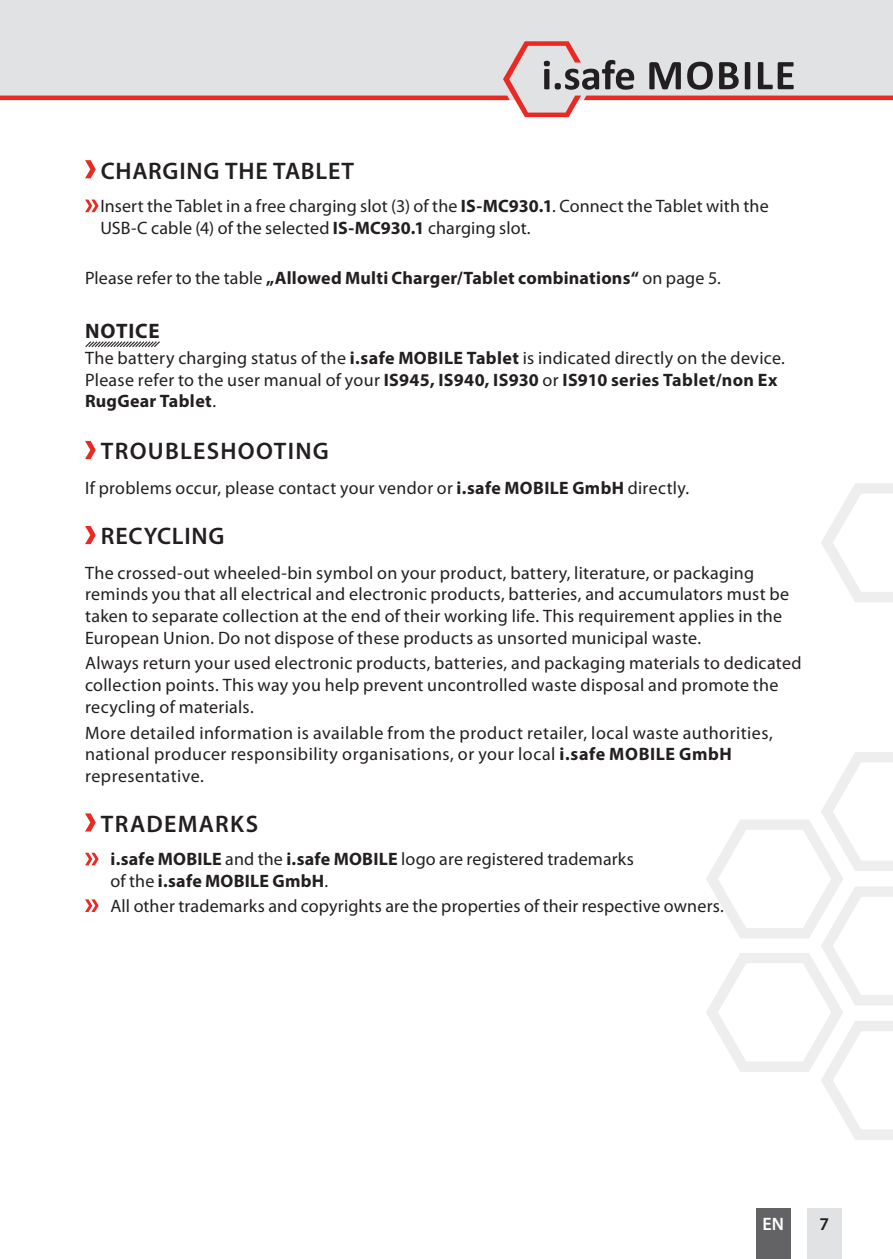
<style>
.page{position:relative;width:893px;height:1259px;background:#fff}
.page>*{position:absolute;margin:0;border:0;box-sizing:border-box;transform-origin:0 0}
.t1{font:600 24px "Myriad Pro";letter-spacing:.045em;color:#231f20}
.t2{font:700 21px "Myriad Pro";letter-spacing:.035em;color:#231f20}
.t3{font:18px/21.6px "Myriad Pro";letter-spacing:.015em;color:#231f20}
.t4{font:700 18px/21.6px "Myriad Pro";letter-spacing:.01em;color:#231f20}
.t5{font:600 18px "Myriad Pro";color:#fff}
.t6{font:600 18px "Myriad Pro";color:#231f20}
.s1{font-weight:700}
.s2{font-weight:400}
</style>
<div class="page">
<div style="left:756px;top:1208px;width:34px;height:51px;background:#636366"></div>
<div style="left:807px;top:1208px;width:34px;height:51px;background:#e1e2e4"></div>
<svg style="left:821px;top:483px;width:72px;height:119px"></svg>
<svg style="left:706px;top:752px;width:187px;height:388px"></svg>
<div style="left:0;top:0;width:893px;height:41px;background:#e1e2e4"></div>
<svg style="left:0;top:41px;width:893px;height:76px"></svg>
<svg style="left:85px;top:341px;width:75px;height:7px"></svg>
<svg style="left:85px;top:160px;width:11px;height:18px"></svg>
<svg style="left:85px;top:200px;width:14px;height:12px"></svg>
<svg style="left:85px;top:441px;width:11px;height:18px"></svg>
<svg style="left:85px;top:526px;width:11px;height:18px"></svg>
<svg style="left:85px;top:813px;width:11px;height:18px"></svg>
<svg style="left:85px;top:852px;width:14px;height:13px"></svg>
<svg style="left:85px;top:899px;width:14px;height:13px"></svg>
<h1 class="t1" style="left:101px;top:155px;width:254px">CHARGING THE TABLET</h1>
<p class="t3" style="left:100px;top:195px;width:670px">Insert the Tablet in a free charging slot (3) of the <span class="s1">IS-MC930.1</span>. Connect the Tablet with the<br>USB-C cable (4) of the selected <span class="s1">IS-MC930.1</span> charging slot.</p>
<p class="t4" style="left:85px;top:266px;width:637px"><span class="s2">Please refer to the table</span> „Allowed Multi Charger/Tablet combinations“ <span class="s2">on page 5.</span></p>
<p class="t2" style="left:85px;top:317px;width:76px">NOTICE</p>
<p class="t3" style="left:85px;top:347px;width:701px">The battery charging status of the <span class="s1">i.safe MOBILE Tablet</span> is indicated directly on the device.<br>Please refer to the user manual of your <span class="s1">IS945, IS940, IS930</span> or <span class="s1">IS910 series Tablet/non Ex<br>RugGear Tablet</span>.</p>
<h1 class="t1" style="left:101px;top:436px;width:229px">TROUBLESHOOTING</h1>
<p class="t3" style="left:85px;top:476px;width:606px">If problems occur, please contact your vendor or <span class="s1">i.safe MOBILE GmbH</span> directly.</p>
<h1 class="t1" style="left:101px;top:521px;width:125px">RECYCLING</h1>
<p class="t3" style="left:85px;top:561px;width:706px">The crossed-out wheeled-bin symbol on your product, battery, literature, or packaging reminds you that all electrical and electronic products, batteries, and accumulators must be taken to separate collection at the end of their working life. This requirement applies in the European Union. Do not dispose of these products as unsorted municipal waste.</p>
<p class="t3" style="left:85px;top:652px;width:718px">Always return your used electronic products, batteries, and packaging materials to dedicated collection points. This way you help prevent uncontrolled waste disposal and promote the recycling of materials.</p>
<p class="t3" style="left:85px;top:721px;width:689px">More detailed information is available from the product retailer, local waste authorities, national producer responsibility organisations, or your local <span class="s1">i.safe MOBILE GmbH </span>representative.</p>
<h1 class="t1" style="left:101px;top:808px;width:159px">TRADEMARKS</h1>
<p class="t4" style="left:111px;top:848px;width:525px">i.safe MOBILE <span class="s2">and the</span> i.safe MOBILE <span class="s2">logo are registered trademarks of the</span> i.safe MOBILE GmbH<span class="s2">.</span></p>
<p class="t3" style="left:111px;top:895px;width:615px">All other trademarks and copyrights are the properties of their respective owners.</p>
<p class="t5" style="left:762px;top:1212px;width:23px">EN</p>
<p class="t6" style="left:819px;top:1212px;width:11px">7</p>
</div>
